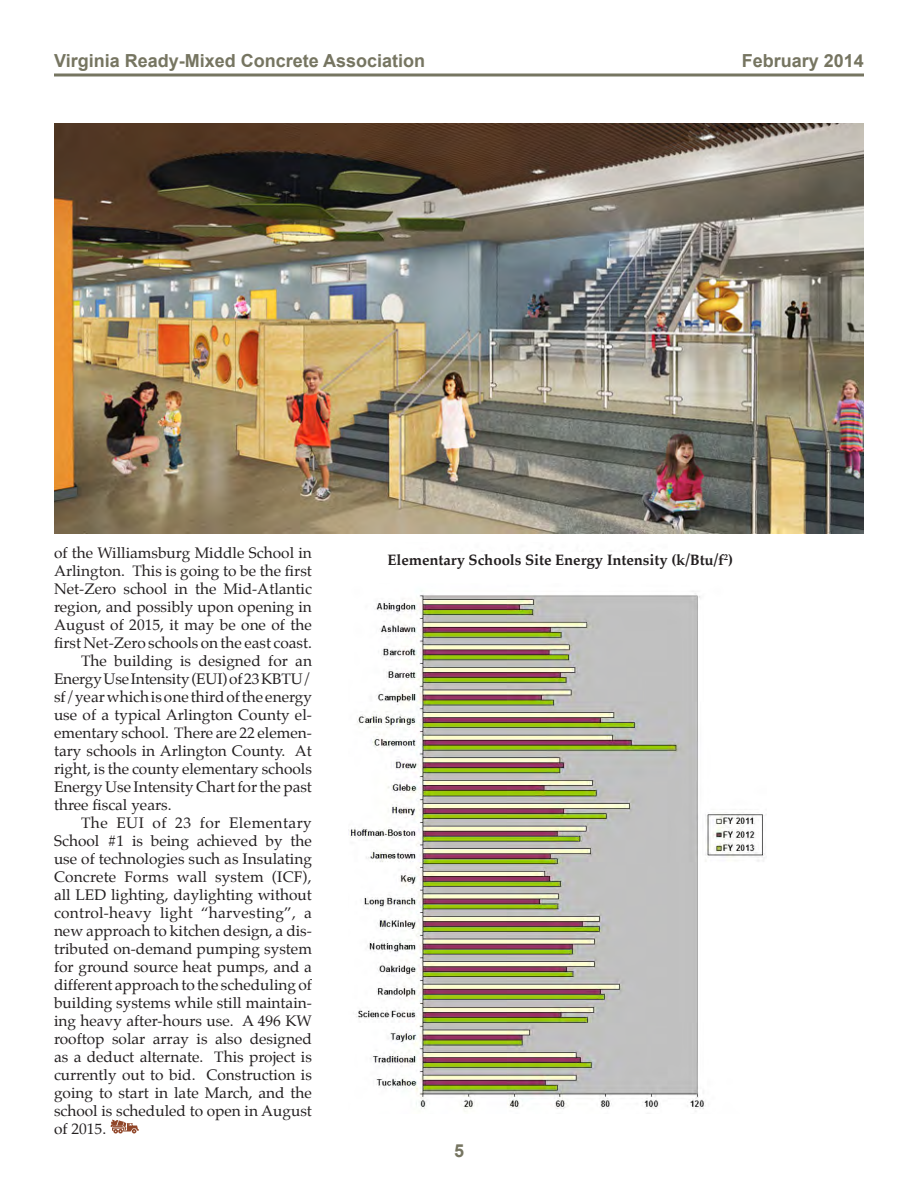
<style>
.page{position:relative;width:918px;height:1188px;background:#fff}
.page>*{position:absolute;margin:0;border:0;box-sizing:border-box;transform-origin:0 0}
.t1{font:700 18px "Arial";color:#767561}
.VRMCA_Story_Body{font:15px/18px "Palatino";color:#231f20;text-align:justify}
.subheads{font:700 15px "Palatino";letter-spacing:-.005em;color:#231f20}
</style>
<div class="page">
<hr style="left:54px;top:73px;width:810px;height:3px;background:#767561">
<img style="left:54px;top:123px;width:810px;height:411px">
<svg style="left:110px;top:1120px;width:29px;height:14px"></svg>
<img style="left:349px;top:551px;width:416px;height:561px">
<div style="left:354px;top:552px;width:413px;height:31px;background:#fff"></div>
<p class="t1" style="left:54px;top:49px;width:373px">Virginia Ready-Mixed Concrete Association</p>
<p class="t1" style="left:742px;top:49px;width:124px">February 2014</p>
<p class="VRMCA_Story_Body" style="left:54px;top:544px;width:259px">of the Williamsburg Middle School in Arlington. This is going to be the first Net-Zero school in the Mid-Atlantic region, and possibly upon opening in August of 2015, it may be one of the first Net-Zero schools on the east coast.</p>
<p class="VRMCA_Story_Body" style="left:54px;top:652px;width:260px;text-indent:27px">The building is designed for an Energy Use Intensity (EUI) of 23 KBTU/ sf/year which is one third of the energy use of a typical Arlington County el&shy;ementary school. There are 22 elemen&shy;tary schools in Arlington County. At right, is the county elementary schools Energy Use Intensity Chart for the past three fiscal years.</p>
<p class="VRMCA_Story_Body" style="left:54px;top:814px;width:260px;text-indent:27px">The EUI of 23 for Elementary School #1 is being achieved by the use of technologies such as Insulating Concrete Forms wall system (ICF), all LED lighting, daylighting without control-heavy light “harvesting”, a new approach to kitchen design, a dis&shy;tributed on-demand pumping system for ground source heat pumps, and a different approach to the scheduling of building systems while still maintain&shy;ing heavy after-hours use. A 496 KW rooftop solar array is also designed as a deduct alternate. This project is currently out to bid. Construction is going to start in late March, and the school is scheduled to open in August of 2015.</p>
<p class="subheads" style="left:387px;top:547px;width:347px">Elementary Schools Site Energy Intensity (k/Btu/f<sup>2</sup>)</p>
<p class="t1" style="left:454px;top:1139px;width:12px">5</p>
</div>
